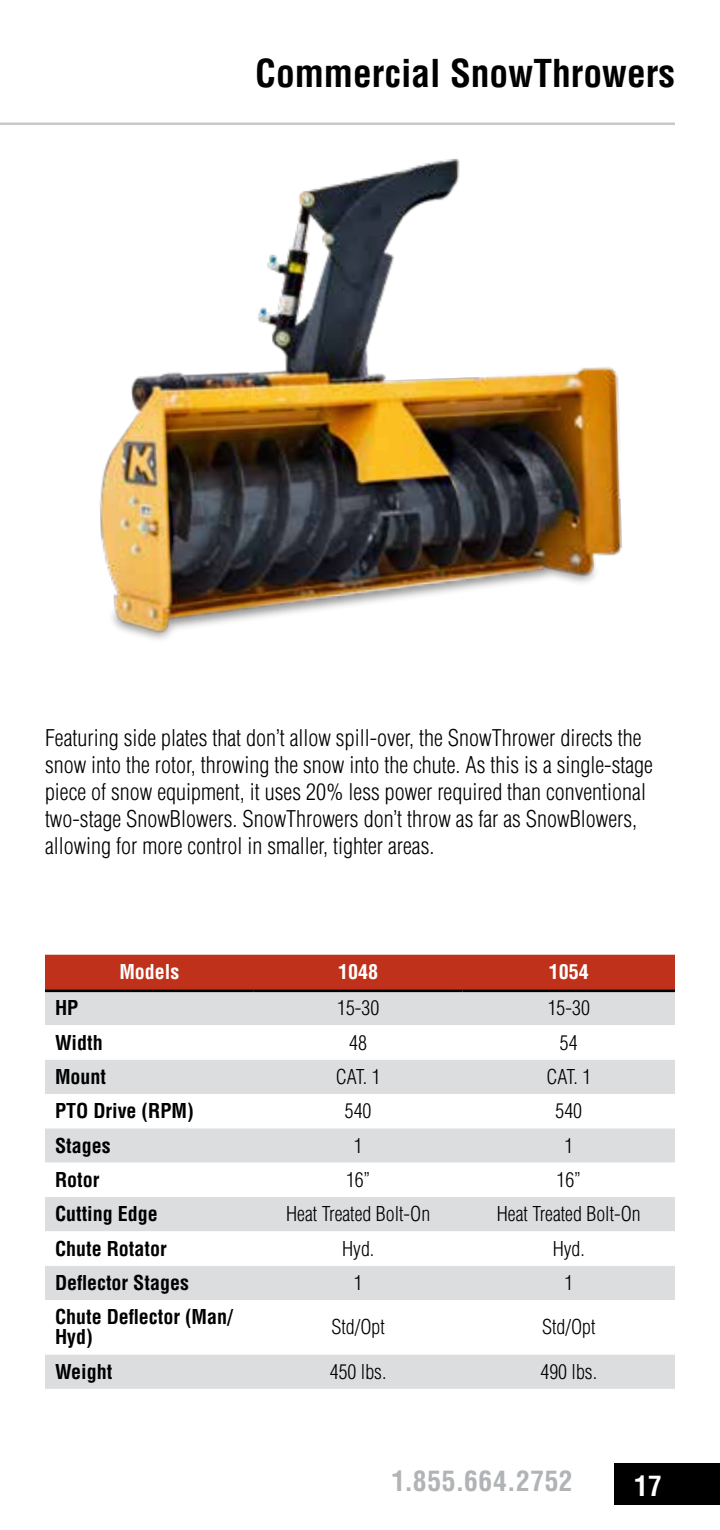
<style>
.page{position:relative;width:720px;height:1530px;background:#fff}
.page>*{position:absolute;margin:0;border:0;box-sizing:border-box;transform-origin:0 0}
.t1{font:700 condensed 37.5px "Helvetica LT Std";color:#000}
.t2{font:700 condensed 27.5px "Helvetica LT Std";letter-spacing:.025em;color:#b1b4b6}
.t3{font:700 condensed 27.5px "Helvetica LT Std";color:#fff}
.t4{font:300 condensed 22.5px/27px "Helvetica LT Std";color:#000}
.t5{font:300 condensed 20px "Helvetica LT Std";color:#000}
.t6{font:700 condensed 20px/20px "Helvetica LT Std";color:#000}
.t7{font:700 condensed 20px "Helvetica LT Std";color:#fff}
</style>
<div class="page">
<hr style="left:0;top:122px;width:675px;height:3px;background:#c7c8ca">
<img style="left:41px;top:122px;width:634px;height:518px">
<div style="left:614px;top:1463px;width:106px;height:42px;background:#000"></div>
<div style="left:45px;top:955px;width:630px;height:35px;background:#bf311a"></div>
<div style="left:45px;top:992px;width:630px;height:397px;background:#dcddde"></div>
<svg style="left:45px;top:1025px;width:630px;height:329px"></svg>
<hr style="left:45px;top:990px;width:209px;height:2px;background:#000">
<hr style="left:254px;top:990px;width:209px;height:2px;background:#000">
<hr style="left:463px;top:990px;width:212px;height:2px;background:#000">
<h1 class="t1" style="left:255px;top:50px;width:421px">Commercial SnowThrowers</h1>
<p class="t4" style="left:45px;top:724px;width:610px">Featuring side plates that don’t allow spill-over, the SnowThrower directs the snow into the rotor, throwing the snow into the chute. As this is a single-stage piece of snow equipment, it uses 20% less power required than conventional two-stage SnowBlowers. SnowThrowers don’t throw as far as SnowBlowers, allowing for more control in smaller, tighter areas.</p>
<p class="t7" style="left:119px;top:959px;width:61px">Models</p>
<p class="t7" style="left:338px;top:959px;width:41px">1048</p>
<p class="t7" style="left:549px;top:959px;width:41px">1054</p>
<p class="t6" style="left:55px;top:998px;width:25px">HP</p>
<p class="t5" style="left:337px;top:996px;width:44px">15-30</p>
<p class="t5" style="left:548px;top:996px;width:44px">15-30</p>
<p class="t6" style="left:55px;top:1032px;width:49px">Width</p>
<p class="t5" style="left:349px;top:1030px;width:19px">48</p>
<p class="t5" style="left:560px;top:1030px;width:19px">54</p>
<p class="t6" style="left:55px;top:1067px;width:53px">Mount</p>
<p class="t5" style="left:336px;top:1064px;width:46px">CAT. 1</p>
<p class="t5" style="left:546px;top:1064px;width:46px">CAT. 1</p>
<p class="t6" style="left:55px;top:1101px;width:140px">PTO Drive (RPM)</p>
<p class="t5" style="left:345px;top:1099px;width:28px">540</p>
<p class="t5" style="left:555px;top:1099px;width:28px">540</p>
<p class="t6" style="left:55px;top:1135px;width:57px">Stages</p>
<p class="t5" style="left:354px;top:1133px;width:10px">1</p>
<p class="t5" style="left:564px;top:1133px;width:10px">1</p>
<p class="t6" style="left:55px;top:1170px;width:46px">Rotor</p>
<p class="t5" style="left:346px;top:1167px;width:26px">16”</p>
<p class="t5" style="left:557px;top:1167px;width:26px">16”</p>
<p class="t6" style="left:55px;top:1204px;width:104px">Cutting Edge</p>
<p class="t5" style="left:286px;top:1202px;width:146px">Heat Treated Bolt-On</p>
<p class="t5" style="left:497px;top:1202px;width:146px">Heat Treated Bolt-On</p>
<p class="t6" style="left:55px;top:1238px;width:113px">Chute Rotator</p>
<p class="t5" style="left:342px;top:1236px;width:34px">Hyd.</p>
<p class="t5" style="left:553px;top:1236px;width:34px">Hyd.</p>
<p class="t6" style="left:55px;top:1273px;width:135px">Deflector Stages</p>
<p class="t5" style="left:354px;top:1270px;width:10px">1</p>
<p class="t5" style="left:564px;top:1270px;width:10px">1</p>
<p class="t6" style="left:55px;top:1307px;width:179px">Chute Deflector (Man/<br>Hyd)</p>
<p class="t5" style="left:332px;top:1315px;width:55px">Std/Opt</p>
<p class="t5" style="left:542px;top:1315px;width:55px">Std/Opt</p>
<p class="t6" style="left:55px;top:1361px;width:59px">Weight</p>
<p class="t5" style="left:330px;top:1359px;width:58px">450 lbs.</p>
<p class="t5" style="left:541px;top:1359px;width:58px">490 lbs.</p>
<p class="t2" style="left:392px;top:1464px;width:183px">1.855.664.2752</p>
<p class="t3" style="left:634px;top:1469px;width:29px">17</p>
</div>
